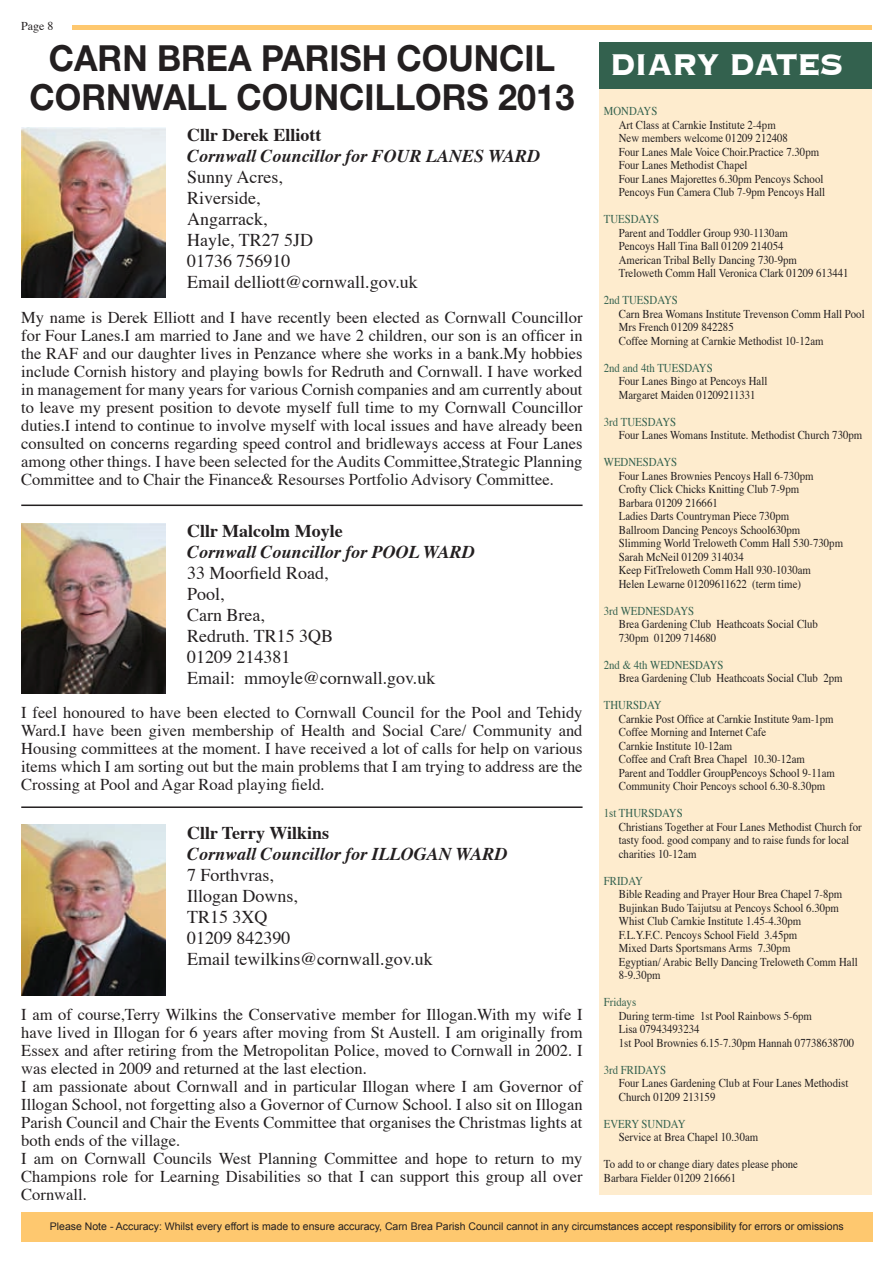
<style>
.page{position:relative;width:893px;height:1263px;background:#fff}
.page>*{position:absolute;margin:0;border:0;box-sizing:border-box;transform-origin:0 0}
.t1{font:700 39px "Copperplate";letter-spacing:-.03em;color:#fff;scale:.92 1}
.t2{font:700 36px/39px "Helvetica Neue";color:#231f20;text-align:center;scale:.95 1}
.t3{font:18px/21px "Times";color:#231f20}
.t4{font:italic 700 18px "Times";color:#231f20}
.t5{font:700 18px "Times";color:#231f20}
.t6{font:16.5px/18px "Times";color:#231f20;text-align:justify}
.t7{font:12px/13.5px "Times";color:#231f20;scale:.9 1}
.t8{font:12px "Times";color:#33614e;scale:.9 1}
.t9{font:12px "Times";color:#231f20}
.t10{font:10.5px "Arial";color:#231f20}
</style>
<div class="page">
<hr style="left:72px;top:26px;width:800px;height:4px;background:#fec86f">
<div style="left:21px;top:1212px;width:851px;height:30px;background:#fec86f"></div>
<div style="left:600px;top:89px;width:272px;height:1106px;background:#feecce"></div>
<div style="left:600px;top:43px;width:272px;height:46px;background:#33614e"></div>
<img style="left:21px;top:128px;width:145px;height:170px">
<img style="left:21px;top:523px;width:145px;height:170px">
<img style="left:21px;top:825px;width:145px;height:170px">
<hr style="left:21px;top:504px;width:562px;height:2px;background:#231f20">
<hr style="left:21px;top:806px;width:562px;height:2px;background:#231f20">
<p class="t9" style="left:21px;top:15px;width:34px">Page 8</p>
<h2 class="t2" style="left:29px;top:38px;width:575px">CARN BREA PARISH COUNCIL<br>CORNWALL COUNCILLORS 2013</h2>
<h1 class="t1" style="left:609px;top:40px;width:256px">DIARY DATES</h1>
<p class="t8" style="left:604px;top:100px;width:61px">MONDAYS</p>
<p class="t7" style="left:619px;top:117px;width:231px">Art Class at Carnkie Institute 2-4pm<br>New members welcome 01209 212408<br>Four Lanes Male Voice Choir.Practice 7.30pm Four Lanes Methodist Chapel<br>Four Lanes Majorettes 6.30pm Pencoys School Pencoys Fun Camera Club 7-9pm Pencoys Hall</p>
<p class="t8" style="left:604px;top:208px;width:63px">TUESDAYS</p>
<p class="t7" style="left:619px;top:225px;width:257px">Parent and Toddler Group 930-1130am<br>Pencoys Hall Tina Ball 01209 214054<br>American Tribal Belly Dancing 730-9pm<br>Treloweth Comm Hall Veronica Clark 01209 613441</p>
<p class="t8" style="left:604px;top:289px;width:84px">2nd TUESDAYS</p>
<p class="t7" style="left:619px;top:306px;width:275px">Carn Brea Womans Institute Trevenson Comm Hall Pool<br>Mrs French 01209 842285<br>Coffee Morning at Carnkie Methodist 10-12am</p>
<p class="t8" style="left:604px;top:357px;width:123px">2nd and 4th TUESDAYS</p>
<p class="t7" style="left:619px;top:373px;width:166px">Four Lanes Bingo at Pencoys Hall<br>Margaret Maiden 01209211331</p>
<p class="t8" style="left:604px;top:411px;width:82px">3rd TUESDAYS</p>
<p class="t7" style="left:619px;top:427px;width:272px">Four Lanes Womans Institute. Methodist Church 730pm</p>
<p class="t8" style="left:604px;top:451px;width:83px">WEDNESDAYS</p>
<p class="t7" style="left:619px;top:468px;width:251px">Four Lanes Brownies Pencoys Hall 6-730pm Crofty Click Chicks Knitting Club 7-9pm<br>Barbara 01209 216661<br>Ladies Darts Countryman Piece 730pm<br>Ballroom Dancing Pencoys School630pm Slimming World Treloweth Comm Hall 530-730pm Sarah McNeil 01209 314034<br>Keep FitTreloweth Comm Hall 930-1030am<br>Helen Lewarne 01209611622 (term time)</p>
<p class="t8" style="left:604px;top:600px;width:102px">3rd WEDNESDAYS</p>
<p class="t7" style="left:619px;top:616px;width:223px">Brea Gardening Club Heathcoats Social Club<br>730pm 01209 714680</p>
<p class="t8" style="left:604px;top:654px;width:135px">2nd &amp; 4th WEDNESDAYS</p>
<p class="t7" style="left:619px;top:670px;width:250px">Brea Gardening Club Heathcoats Social Club 2pm</p>
<p class="t8" style="left:604px;top:694px;width:66px">THURSDAY</p>
<p class="t7" style="left:619px;top:711px;width:242px">Carnkie Post Office at Carnkie Institute 9am-1pm Coffee Morning and Internet Cafe<br>Carnkie Institute 10-12am<br>Coffee and Craft Brea Chapel 10.30-12am Parent and Toddler GroupPencoys School 9-11am Community Choir Pencoys school 6.30-8.30pm</p>
<p class="t8" style="left:604px;top:802px;width:89px">1st THURSDAYS</p>
<p class="t7" style="left:619px;top:819px;width:271px">Christians Together at Four Lanes Methodist Church for tasty food. good company and to raise funds for local charities 10-12am</p>
<p class="t8" style="left:604px;top:870px;width:45px">FRIDAY</p>
<p class="t7" style="left:619px;top:886px;width:267px">Bible Reading and Prayer Hour Brea Chapel 7-8pm Bujinkan Budo Taijutsu at Pencoys School 6.30pm Whist Club Carnkie Institute 1.45-4.30pm<br>F.L.Y.F.C. Pencoys School Field 3.45pm<br>Mixed Darts Sportsmans Arms 7.30pm<br>Egyptian/ Arabic Belly Dancing Treloweth Comm Hall 8-9.30pm</p>
<p class="t8" style="left:604px;top:991px;width:38px">Fridays</p>
<p class="t7" style="left:619px;top:1008px;width:263px">During term-time 1st Pool Rainbows 5-6pm<br>Lisa 07943493234<br>1st Pool Brownies 6.15-7.30pm Hannah 07738638700</p>
<p class="t8" style="left:604px;top:1059px;width:71px">3rd FRIDAYS</p>
<p class="t7" style="left:619px;top:1075px;width:256px">Four Lanes Gardening Club at Four Lanes Methodist<br>Church 01209 213159</p>
<p class="t8" style="left:604px;top:1113px;width:92px">EVERY SUNDAY</p>
<p class="t7" style="left:619px;top:1129px;width:156px">Service at Brea Chapel 10.30am</p>
<p class="t7" style="left:604px;top:1156px;width:217px">To add to or change diary dates please phone<br>Barbara Fielder 01209 216661</p>
<h3 class="t5" style="left:187px;top:118px;width:136px">Cllr Derek Elliott</h3>
<h3 class="t4" style="left:187px;top:139px;width:354px">Cornwall Councillor for Four Lanes Ward</h3>
<h3 class="t3" style="left:187px;top:165px;width:232px">Sunny Acres,<br>Riverside,<br>Angarrack,<br>Hayle, TR27 5JD<br>01736 756910<br>Email delliott@cornwall.gov.uk</h3>
<p class="t6" style="left:21px;top:307px;width:563px">My name is Derek Elliott and I have recently been elected as Cornwall Councillor for Four Lanes.I am married to Jane and we have 2 children, our son is an officer in the RAF and our daughter lives in Penzance where she works in a bank.My hobbies include Cornish history and playing bowls for Redruth and Cornwall. I have worked in management for many years for various Cornish companies and am currently about to leave my present position to devote myself full time to my Cornwall Councillor duties.I intend to continue to involve myself with local issues and have already been consulted on concerns regarding speed control and bridleways access at Four Lanes among other things. I have been selected for the Audits Committee,Strategic Planning Committee and to Chair the Finance&amp; Resourses Portfolio Advisory Committee.</p>
<h3 class="t5" style="left:187px;top:513px;width:157px">Cllr Malcolm Moyle</h3>
<h3 class="t4" style="left:187px;top:535px;width:289px">Cornwall Councillor for Pool Ward</h3>
<h3 class="t3" style="left:187px;top:560px;width:250px">33 Moorfield Road,<br>Pool,<br>Carn Brea,<br>Redruth. TR15 3QB<br>01209 214381<br>Email: mmoyle@cornwall.gov.uk</h3>
<p class="t6" style="left:21px;top:702px;width:563px">I feel honoured to have been elected to Cornwall Council for the Pool and Tehidy Ward.I have been given membership of Health and Social Care/ Community and Housing committees at the moment. I have received a lot of calls for help on various items which I am sorting out but the main problems that I am trying to address are the Crossing at Pool and Agar Road playing field.</p>
<h3 class="t5" style="left:187px;top:815px;width:144px">Cllr Terry Wilkins</h3>
<h3 class="t4" style="left:187px;top:836px;width:322px">Cornwall Councillor for Illogan Ward</h3>
<h3 class="t3" style="left:187px;top:862px;width:247px">7 Forthvras,<br>Illogan Downs,<br>TR15 3XQ<br>01209 842390<br>Email tewilkins@cornwall.gov.uk</h3>
<p class="t6" style="left:21px;top:1004px;width:563px;text-align:left">I am of course,Terry Wilkins the Conservative member for Illogan.With my wife I have lived in Illogan for 6 years after moving from St Austell. I am originally from Essex and after retiring from the Metropolitan Police, moved to Cornwall in 2002. I was elected in 2009 and returned at the last election.<br>I am passionate about Cornwall and in particular Illogan where I am Governor of Illogan School, not forgetting also a Governor of Curnow School. I also sit on Illogan Parish Council and Chair the Events Committee that organises the Christmas lights at both ends of the village.<br>I am on Cornwall Councils West Planning Committee and hope to return to my Champions role for Learning Disabilities so that I can support this group all over Cornwall.</p>
<p class="t10" style="left:50px;top:1220px;width:795px">Please Note - Accuracy: Whilst every effort is made to ensure accuracy, Carn Brea Parish Council cannot in any circumstances accept responsibility for errors or omissions</p>
</div>
